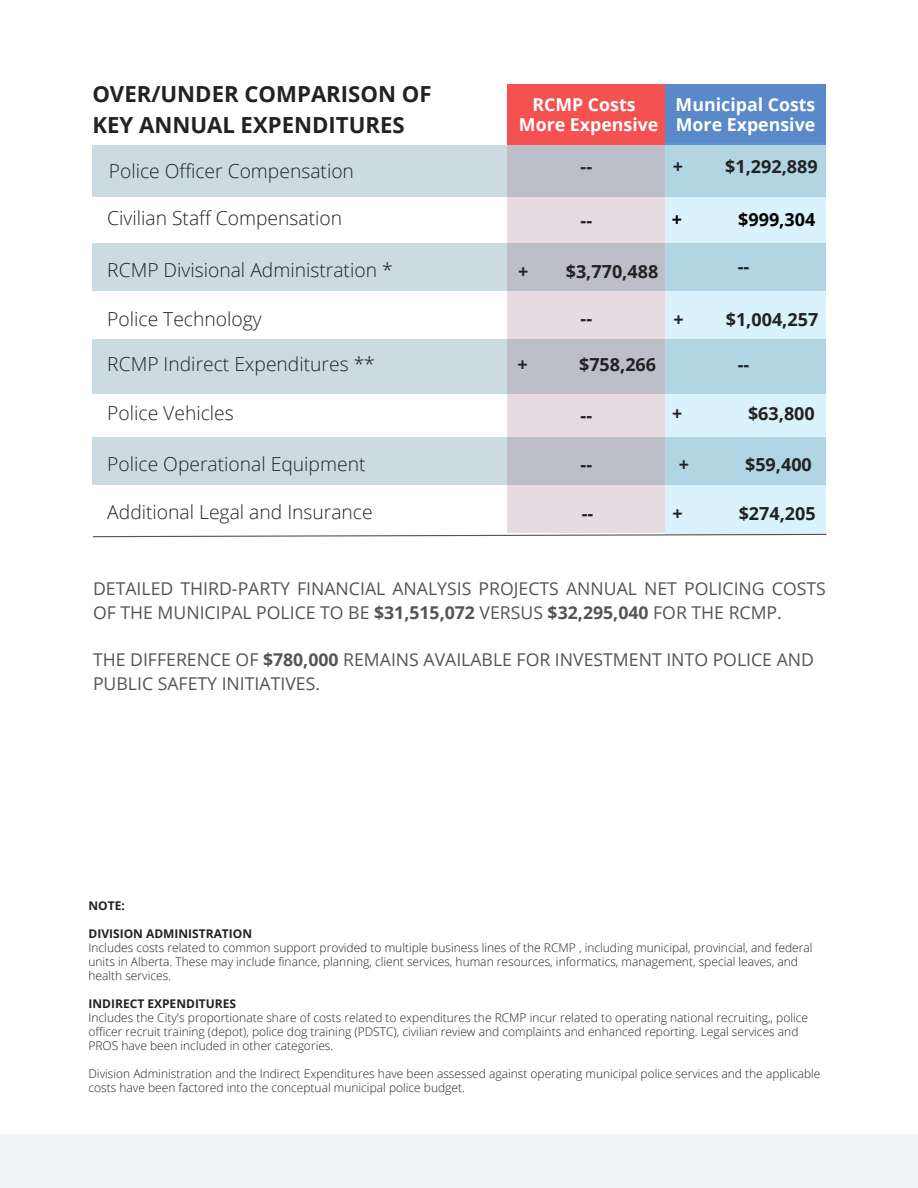
<style>
.page{position:relative;width:918px;height:1188px;background:#fff}
.page>*{position:absolute;margin:0;border:0;box-sizing:border-box;transform-origin:0 0}
.t1{font:700 22.2px/30.3px "Open Sans";color:#222}
.t2{font:300 19.35px "Open Sans";color:#222}
.t3{font:700 18px "Open Sans";color:#222}
.t4{font:700 18px "Open Sans";color:#000}
.t5{font:700 17.85px/20.2px "Open Sans";color:#fff;text-align:center}
.t6{font:17.7px/23.7px "Open Sans";color:#545454}
.t7{font:300 12px/14px "Open Sans";color:#222}
.t8{font:700 12px "Open Sans";color:#222}
.s1{font-weight:700}
</style>
<div class="page">
<div style="left:665px;top:84px;width:161px;height:60px;background:#5a89c9"></div>
<div style="left:508px;top:84px;width:157px;height:60px;background:#f55151"></div>
<div style="left:92px;top:145px;width:733px;height:51px;background:#cbdbe1"></div>
<div style="left:92px;top:243px;width:733px;height:48px;background:#cbdbe1"></div>
<div style="left:92px;top:340px;width:733px;height:54px;background:#cbdbe1"></div>
<div style="left:92px;top:437px;width:733px;height:48px;background:#cbdbe1"></div>
<svg style="left:665px;top:144px;width:161px;height:389px;background:#c4e2ee"></svg>
<svg style="left:508px;top:145px;width:157px;height:388px;background:#d1cbd4"></svg>
<div style="left:0;top:1134px;width:918px;height:54px;background:#f1f5f7"></div>
<svg style="left:93px;top:533px;width:734px;height:5px"></svg>
<h1 class="t1" style="left:92px;top:79px;width:341px">OVER/UNDER COMPARISON OF<br>KEY ANNUAL EXPENDITURES</h1>
<h2 class="t2" style="left:109px;top:157px;width:247px">Police Officer Compensation</h2>
<h2 class="t2" style="left:107px;top:204px;width:236px">Civilian Staff Compensation</h2>
<h2 class="t2" style="left:107px;top:256px;width:287px">RCMP Divisional Administration *</h2>
<h2 class="t2" style="left:107px;top:305px;width:156px">Police Technology</h2>
<h2 class="t2" style="left:107px;top:350px;width:269px">RCMP Indirect Expenditures **</h2>
<h2 class="t2" style="left:107px;top:399px;width:128px">Police Vehicles</h2>
<h2 class="t2" style="left:107px;top:451px;width:260px">Police Operational Equipment</h2>
<h2 class="t2" style="left:107px;top:498px;width:267px">Additional Legal and Insurance</h2>
<h3 class="t5" style="left:519px;top:94px;width:141px">RCMP Costs<br>More Expensive</h3>
<h3 class="t5" style="left:676px;top:94px;width:141px;text-align:left">Municipal Costs<br>More Expensive</h3>
<h3 class="t3" style="left:581px;top:154px;width:13px">--</h3>
<h3 class="t3" style="left:581px;top:208px;width:13px">--</h3>
<h3 class="t3" style="left:518px;top:258px;width:12px">+</h3>
<h3 class="t3" style="left:566px;top:258px;width:94px">$3,770,488</h3>
<h3 class="t3" style="left:581px;top:306px;width:13px">--</h3>
<h3 class="t3" style="left:517px;top:352px;width:12px">+</h3>
<h3 class="t3" style="left:579px;top:352px;width:79px">$758,266</h3>
<h3 class="t3" style="left:581px;top:403px;width:13px">--</h3>
<h3 class="t3" style="left:581px;top:452px;width:13px">--</h3>
<h3 class="t3" style="left:582px;top:500px;width:13px">--</h3>
<h3 class="t3" style="left:673px;top:154px;width:12px">+</h3>
<h3 class="t3" style="left:725px;top:154px;width:94px">$1,292,889</h3>
<h3 class="t4" style="left:672px;top:207px;width:12px">+</h3>
<h3 class="t4" style="left:738px;top:207px;width:79px">$999,304</h3>
<h3 class="t3" style="left:738px;top:254px;width:13px">--</h3>
<h3 class="t3" style="left:673px;top:307px;width:12px">+</h3>
<h3 class="t3" style="left:726px;top:307px;width:94px">$1,004,257</h3>
<h3 class="t3" style="left:738px;top:352px;width:13px">--</h3>
<h3 class="t3" style="left:672px;top:401px;width:12px">+</h3>
<h3 class="t3" style="left:748px;top:401px;width:68px">$63,800</h3>
<h3 class="t3" style="left:679px;top:451px;width:12px">+</h3>
<h3 class="t3" style="left:745px;top:451px;width:68px">$59,400</h3>
<h3 class="t3" style="left:672px;top:500px;width:12px">+</h3>
<h3 class="t3" style="left:739px;top:500px;width:79px">$274,205</h3>
<h3 class="t6" style="left:93px;top:577px;width:734px">DETAILED THIRD-PARTY FINANCIAL ANALYSIS PROJECTS ANNUAL NET POLICING COSTS<br>OF THE MUNICIPAL POLICE TO BE <span class="s1">$31,515,072</span> VERSUS <span class="s1">$32,295,040</span> FOR THE RCMP.</h3>
<h3 class="t6" style="left:93px;top:647px;width:723px">THE DIFFERENCE OF <span class="s1">$780,000</span> REMAINS AVAILABLE FOR INVESTMENT INTO POLICE AND<br>PUBLIC SAFETY INITIATIVES.</h3>
<p class="t8" style="left:89px;top:897px;width:38px">NOTE:</p>
<p class="t8" style="left:89px;top:925px;width:165px">DIVISION ADMINISTRATION</p>
<p class="t7" style="left:89px;top:940px;width:725px">Includes costs related to common support provided to multiple business lines of the RCMP , including municipal, provincial, and federal units in Alberta. These may include finance, planning, client services, human resources, informatics, management, special leaves, and health services.</p>
<p class="t8" style="left:89px;top:995px;width:149px">INDIRECT EXPENDITURES</p>
<p class="t7" style="left:89px;top:1010px;width:721px">Includes the City's proportionate share of costs related to expenditures the RCMP incur related to operating national recruiting,, police officer recruit training (depot), police dog training (PDSTC), civilian review and complaints and enhanced reporting. Legal services and<br>PROS have been included in other categories.</p>
<p class="t7" style="left:89px;top:1066px;width:734px">Division Administration and the Indirect Expenditures have been assessed against operating municipal police services and the applicable costs have been factored into the conceptual municipal police budget.</p>
</div>
